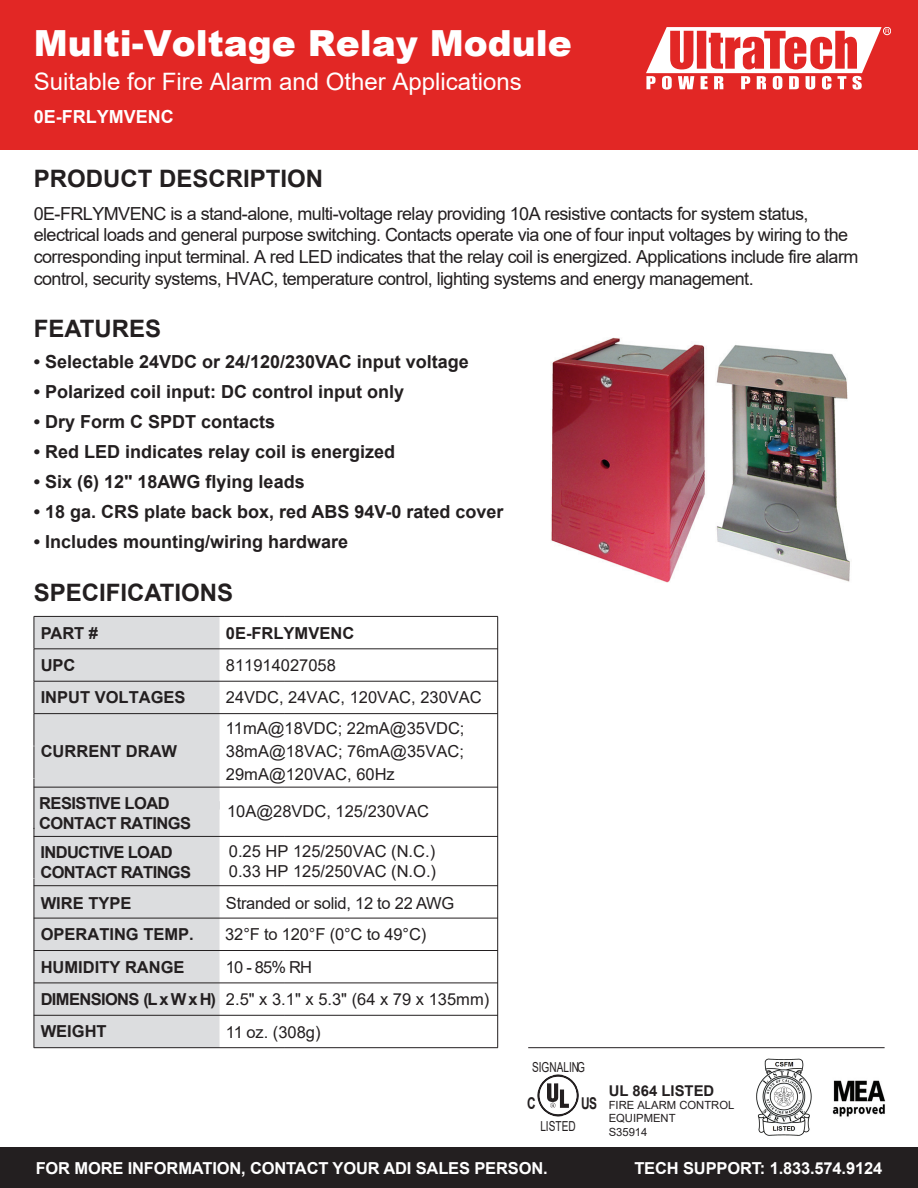
<style>
.page{position:relative;width:918px;height:1188px;background:#fff}
.page>*{position:absolute;margin:0;border:0;box-sizing:border-box;transform-origin:0 0}
.t1{font:900 36px "Arial";color:#fff}
.t2{font:24px "Arial";color:#fff}
.t3{font:700 24px "Arial";color:#231f20}
.t4{font:18px/21.6px "Arial";letter-spacing:-.03em;color:#231f20}
.t5{font:700 18px "Arial";color:#231f20}
.t6{font:700 18px "Arial";color:#fff}
.t7{font:16.5px/22.8px "Arial";color:#231f20}
.t8{font:700 16.5px/32.4px "Arial";color:#231f20}
.t9{font:700 16.5px "Arial";letter-spacing:-.01em;color:#fff}
.t10{font:700 16.5px/19.8px "Arial";letter-spacing:-.035em;color:#231f20}
.t11{font:700 16.5px/19.8px "Arial";letter-spacing:-.04em;color:#231f20}
.t12{font:700 16.2px "Arial";color:#231f20;scale:.73 1}
.t13{font:700 14.85px "Arial";color:#231f20}
.t14{font:13.8px "Arial";color:#231f20;scale:.73 1}
.t15{font:11.25px/13.5px "Arial";color:#231f20}
</style>
<div class="page">
<div style="left:0;top:0;width:918px;height:149px;background:#e22725"></div>
<div style="left:0;top:1148px;width:918px;height:40px;background:#231f20"></div>
<svg style="left:646px;top:27px;width:243px;height:63px"></svg>
<div style="left:883px;top:27px;width:8px;height:8px;border:1px solid #fff;border-radius:50%"></div>
<hr style="left:528px;top:1047px;width:357px;height:1px;background:#231f20">
<svg style="left:537px;top:1074px;width:42px;height:42px"></svg>
<img style="left:756px;top:1058px;width:56px;height:78px">
<img style="left:832px;top:1080px;width:54px;height:37px">
<div style="left:34px;top:617px;width:186px;height:430px;background:#dcdddf"></div>
<hr style="left:34px;top:616px;width:250px;height:1px;background:#231f20">
<hr style="left:34px;top:617px;width:1px;height:32px;background:#231f20">
<hr style="left:284px;top:616px;width:214px;height:1px;background:#231f20">
<hr style="left:34px;top:649px;width:250px;height:1px;background:#231f20">
<hr style="left:34px;top:649px;width:1px;height:32px;background:#231f20">
<hr style="left:284px;top:649px;width:214px;height:1px;background:#231f20">
<hr style="left:34px;top:681px;width:250px;height:1px;background:#231f20">
<hr style="left:34px;top:681px;width:1px;height:32px;background:#231f20">
<hr style="left:284px;top:681px;width:214px;height:1px;background:#231f20">
<hr style="left:34px;top:713px;width:250px;height:1px;background:#231f20">
<hr style="left:34px;top:714px;width:1px;height:32px;background:#231f20">
<hr style="left:284px;top:713px;width:214px;height:1px;background:#231f20">
<hr style="left:34px;top:746px;width:1px;height:32px;background:#231f20">
<hr style="left:34px;top:787px;width:250px;height:1px;background:#231f20">
<hr style="left:284px;top:787px;width:214px;height:1px;background:#231f20">
<hr style="left:34px;top:836px;width:250px;height:1px;background:#231f20">
<hr style="left:284px;top:836px;width:214px;height:1px;background:#231f20">
<hr style="left:34px;top:779px;width:1px;height:50px;background:#231f20">
<hr style="left:34px;top:983px;width:250px;height:1px;background:#231f20">
<hr style="left:284px;top:983px;width:214px;height:1px;background:#231f20">
<hr style="left:34px;top:828px;width:1px;height:50px;background:#231f20">
<hr style="left:34px;top:885px;width:250px;height:1px;background:#231f20">
<hr style="left:284px;top:885px;width:214px;height:1px;background:#231f20">
<hr style="left:34px;top:878px;width:1px;height:170px;background:#231f20">
<hr style="left:34px;top:918px;width:250px;height:1px;background:#231f20">
<hr style="left:284px;top:918px;width:214px;height:1px;background:#231f20">
<hr style="left:34px;top:950px;width:250px;height:1px;background:#231f20">
<hr style="left:284px;top:950px;width:214px;height:1px;background:#231f20">
<hr style="left:497px;top:617px;width:1px;height:431px;background:#231f20">
<hr style="left:34px;top:1015px;width:250px;height:1px;background:#231f20">
<hr style="left:284px;top:1015px;width:214px;height:1px;background:#231f20">
<hr style="left:34px;top:1047px;width:250px;height:1px;background:#231f20">
<hr style="left:284px;top:1047px;width:214px;height:1px;background:#231f20">
<img style="left:551px;top:337px;width:299px;height:246px">
<h1 class="t1" style="left:34px;top:17px;width:539px">Multi-Voltage Relay Module</h1>
<h2 class="t2" style="left:34px;top:65px;width:490px">Suitable for Fire Alarm and Other Applications</h2>
<p class="t6" style="left:34px;top:104px;width:142px">0E-FRLYMVENC</p>
<h2 class="t3" style="left:34px;top:162px;width:291px">PRODUCT DESCRIPTION</h2>
<p class="t4" style="left:34px;top:202px;width:826px">0E-FRLYMVENC is a stand-alone, multi-voltage relay providing 10A resistive contacts for system status, electrical loads and general purpose switching. Contacts operate via one of four input voltages by wiring to the corresponding input terminal. A red LED indicates that the relay coil is energized. Applications include fire alarm control, security systems, HVAC, temperature control, lighting systems and energy management.</p>
<h2 class="t3" style="left:34px;top:312px;width:129px">FEATURES</h2>
<p class="t5" style="left:34px;top:349px;width:437px">• Selectable 24VDC or 24/120/230VAC input voltage</p>
<p class="t5" style="left:34px;top:379px;width:372px">• Polarized coil input: DC control input only</p>
<p class="t5" style="left:34px;top:409px;width:243px">• Dry Form C SPDT contacts</p>
<p class="t5" style="left:34px;top:439px;width:363px">• Red LED indicates relay coil is energized</p>
<p class="t5" style="left:34px;top:469px;width:272px">• Six (6) 12" 18AWG flying leads</p>
<p class="t5" style="left:34px;top:499px;width:471px">• 18 ga. CRS plate back box, red ABS 94V-0 rated cover</p>
<p class="t5" style="left:34px;top:529px;width:316px">• Includes mounting/wiring hardware</p>
<h2 class="t3" style="left:34px;top:576px;width:201px">SPECIFICATIONS</h2>
<p class="t8" style="left:41px;top:617px;width:146px">PART #<br>UPC<br>INPUT VOLTAGES</p>
<p class="t8" style="left:41px;top:735px;width:138px">CURRENT DRAW</p>
<p class="t8" style="left:226px;top:617px;width:130px">0E-FRLYMVENC</p>
<p class="t7" style="left:226px;top:649px;width:257px;line-height:32.4px">811914027058<br>24VDC, 24VAC, 120VAC, 230VAC</p>
<p class="t7" style="left:226px;top:717px;width:240px;text-align:justify">11mA@18VDC; 22mA@35VDC; 38mA@18VAC; 76mA@35VAC; 29mA@120VAC, 60Hz</p>
<p class="t10" style="left:39px;top:794px;width:153px">RESISTIVE LOAD<br>CONTACT RATINGS</p>
<p class="t7" style="left:227px;top:800px;width:204px">10A@28VDC, 125/230VAC</p>
<p class="t11" style="left:40px;top:843px;width:152px">INDUCTIVE LOAD<br>CONTACT RATINGS</p>
<p class="t7" style="left:229px;top:841px;width:209px;line-height:19.8px">0.25 HP 125/250VAC (N.C.)<br>0.33 HP 125/250VAC (N.O.)</p>
<p class="t8" style="left:41px;top:887px;width:92px">WIRE TYPE</p>
<p class="t7" style="left:226px;top:892px;width:230px">Stranded or solid, 12 to 22 AWG</p>
<p class="t8" style="left:41px;top:918px;width:155px">OPERATING TEMP.</p>
<p class="t7" style="left:225px;top:923px;width:202px">32°F to 120°F (0°C to 49°C)</p>
<p class="t8" style="left:41px;top:951px;width:177px">HUMIDITY RANGE<br>DIMENSIONS (L x W x H)</p>
<p class="t7" style="left:226px;top:951px;width:265px;line-height:32.5px">10 - 85% RH<br>2.5" x 3.1" x 5.3" (64 x 79 x 135mm)</p>
<p class="t8" style="left:41px;top:1016px;width:67px">WEIGHT</p>
<p class="t7" style="left:226px;top:1020px;width:96px">11 oz. (308g)</p>
<p class="t14" style="left:532px;top:1057px;width:74px">SIGNALING</p>
<p class="t12" style="left:527px;top:1092px;width:13px">C</p>
<p class="t12" style="left:581px;top:1092px;width:23px">US</p>
<p class="t14" style="left:540px;top:1117px;width:50px">LISTED</p>
<p class="t13" style="left:609px;top:1080px;width:107px">UL 864 LISTED</p>
<p class="t15" style="left:609px;top:1098px;width:127px">FIRE ALARM CONTROL<br>EQUIPMENT<br>S35914</p>
<p class="t9" style="left:36px;top:1156px;width:514px">FOR MORE INFORMATION, CONTACT YOUR ADI SALES PERSON.</p>
<p class="t9" style="left:634px;top:1156px;width:249px">TECH SUPPORT: 1.833.574.9124</p>
</div>
